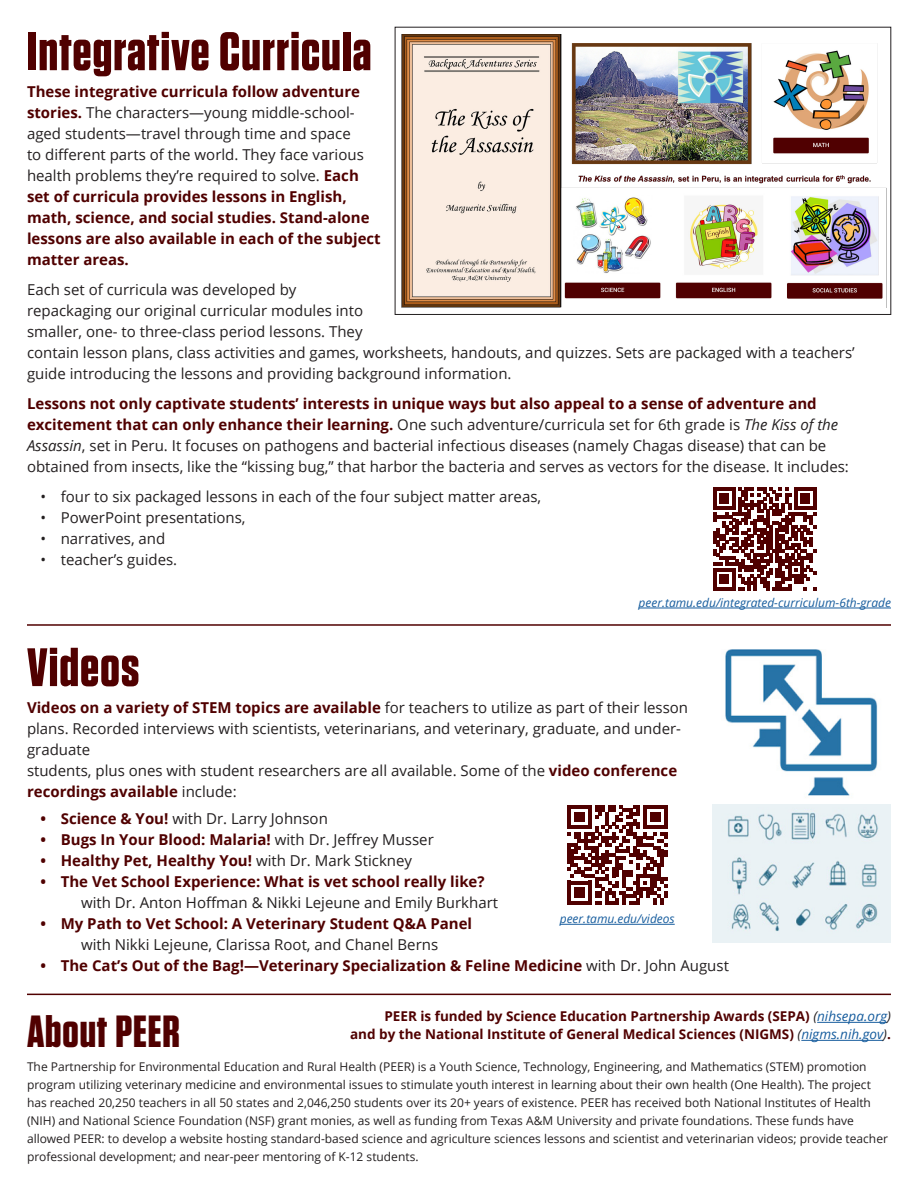
<style>
.page{position:relative;width:918px;height:1188px;background:#fff}
.page>*{position:absolute;margin:0;border:0;box-sizing:border-box;transform-origin:0 0}
.t1{font:700 54px "Tungsten";letter-spacing:.02em;color:#500000}
.t2{font:700 45px "Tungsten";letter-spacing:.02em;color:#500000}
.t3{font:15px/21px "Open Sans";color:#231f20}
.t4{font:700 15px/21px "Open Sans";color:#500000}
.t5{font:700 13.5px/18px "Open Sans";color:#500000;text-align:right}
.t6{font:12px/18px "Open Sans";color:#231f20}
.t7{font:italic 12px "Open Sans";color:#175d9e}
.s1{font-weight:400;color:#231f20}
.s2{font-weight:700;color:#500000}
.s3{font-style:italic}
.s4{font-weight:400;font-style:italic;color:#231f20}
.s5{font-weight:400;font-style:italic;color:#175d9e}
</style>
<div class="page">
<img style="left:402px;top:35px;width:484px;height:272px">
<div style="left:395px;top:27px;width:496px;height:288px;border:1px solid #231f20"></div>
<hr style="left:27px;top:624px;width:864px;height:2px;background:#500000">
<img style="left:712px;top:649px;width:179px;height:294px">
<svg style="left:713px;top:488px;width:103px;height:102px"></svg>
<hr style="left:639px;top:608px;width:252px;height:1px;background:#175d9e">
<svg style="left:567px;top:805px;width:100px;height:100px"></svg>
<hr style="left:560px;top:924px;width:115px;height:1px;background:#175d9e">
<hr style="left:27px;top:994px;width:864px;height:1px;background:#500000">
<hr style="left:817px;top:1022px;width:70px;height:1px;background:#175d9e">
<hr style="left:801px;top:1040px;width:82px;height:1px;background:#175d9e">
<h1 class="t1" style="left:27px;top:23px;width:346px">Integrative Curricula</h1>
<p class="t4" style="left:27px;top:81px;width:355px">These integrative curricula follow adventure stories. <span class="s1">The characters—young middle-school&shy;aged students—travel through time and space<br>to different parts of the world. They face various health problems they’re required to solve.</span> Each set of curricula provides lessons in English, math, science, and social studies. Stand-alone lessons are also available in each of the subject matter areas.</p>
<p class="t3" style="left:27px;top:279px;width:829px">Each set of curricula was developed by<br>repackaging our original curricular modules into<br>smaller, one- to three-class period lessons. They<br>contain lesson plans, class activities and games, worksheets, handouts, and quizzes. Sets are packaged with a teachers’ guide introducing the lessons and providing background information.</p>
<p class="t3" style="left:27px;top:393px;width:823px"><span class="s2">Lessons not only captivate students’ interests in unique ways but also appeal to a sense of adventure and excitement that can only enhance their learning.</span> One such adventure/curricula set for 6th grade is <span class="s3">The Kiss of the Assassin</span>, set in Peru. It focuses on pathogens and bacterial infectious diseases (namely Chagas disease) that can be obtained from insects, like the “kissing bug,” that harbor the bacteria and serves as vectors for the disease. It includes:</p>
<p class="t3" style="left:40px;top:486px;width:502px">• four to six packaged lessons in each of the four subject matter areas,</p>
<p class="t3" style="left:40px;top:507px;width:207px">• PowerPoint presentations,</p>
<p class="t3" style="left:40px;top:528px;width:126px">• narratives, and</p>
<p class="t3" style="left:40px;top:549px;width:138px">• teacher’s guides.</p>
<p class="t7" style="left:639px;top:595px;width:254px">peer.tamu.edu/integrated-curriculum-6th-grade</p>
<h1 class="t1" style="left:27px;top:638px;width:114px">Videos</h1>
<p class="t3" style="left:27px;top:697px;width:663px"><span class="s2">Videos on a variety of STEM topics are available</span> for teachers to utilize as part of their lesson plans. Recorded interviews with scientists, veterinarians, and veterinary, graduate, and under&shy;graduate<br>students, plus ones with student researchers are all available. Some of the <span class="s2">video conference recordings available</span> include:</p>
<p class="t3" style="left:40px;top:808px;width:289px"><span class="s2">• Science &amp; You!</span> with Dr. Larry Johnson</p>
<p class="t4" style="left:40px;top:829px;width:395px">• Bugs In Your Blood: Malaria! <span class="s1">with Dr. Jeffrey Musser</span></p>
<p class="t4" style="left:41px;top:850px;width:373px">• Healthy Pet, Healthy You! <span class="s1">with Dr. Mark Stickney</span></p>
<p class="t4" style="left:41px;top:871px;width:446px">• The Vet School Experience: What is vet school really like?</p>
<p class="t3" style="left:81px;top:892px;width:419px">with Dr. Anton Hoffman &amp; Nikki Lejeune and Emily Burkhart</p>
<p class="t4" style="left:41px;top:913px;width:433px">• My Path to Vet School: A Veterinary Student Q&amp;A Panel</p>
<p class="t3" style="left:81px;top:934px;width:359px">with Nikki Lejeune, Clarissa Root, and Chanel Berns</p>
<p class="t4" style="left:41px;top:955px;width:690px">• The Cat’s Out of the Bag!—Veterinary Specialization &amp; Feline Medicine <span class="s1">with Dr. John August</span></p>
<p class="t7" style="left:560px;top:911px;width:116px">peer.tamu.edu/videos</p>
<p class="t5" style="left:350px;top:1007px;width:542px">PEER is funded by Science Education Partnership Awards (SEPA) <span class="s4">(</span><span class="s5">nihsepa.org</span><span class="s4">)<br></span>and by the National Institute of General Medical Sciences (NIGMS) <span class="s4">(</span><span class="s5">nigms.nih.gov</span><span class="s4">)</span>.</p>
<h2 class="t2" style="left:27px;top:1007px;width:154px">About PEER</h2>
<p class="t6" style="left:27px;top:1057px;width:862px">The Partnership for Environmental Education and Rural Health (PEER) is a Youth Science, Technology, Engineering, and Mathematics (STEM) promotion program utilizing veterinary medicine and environmental issues to stimulate youth interest in learning about their own health (One Health). The project has reached 20,250 teachers in all 50 states and 2,046,250 students over its 20+ years of existence. PEER has received both National Institutes of Health (NIH) and National Science Foundation (NSF) grant monies, as well as funding from Texas A&amp;M University and private foundations. These funds have allowed PEER: to develop a website hosting standard-based science and agriculture sciences lessons and scientist and veterinarian videos; provide teacher professional development; and near-peer mentoring of K-12 students.</p>
</div>
